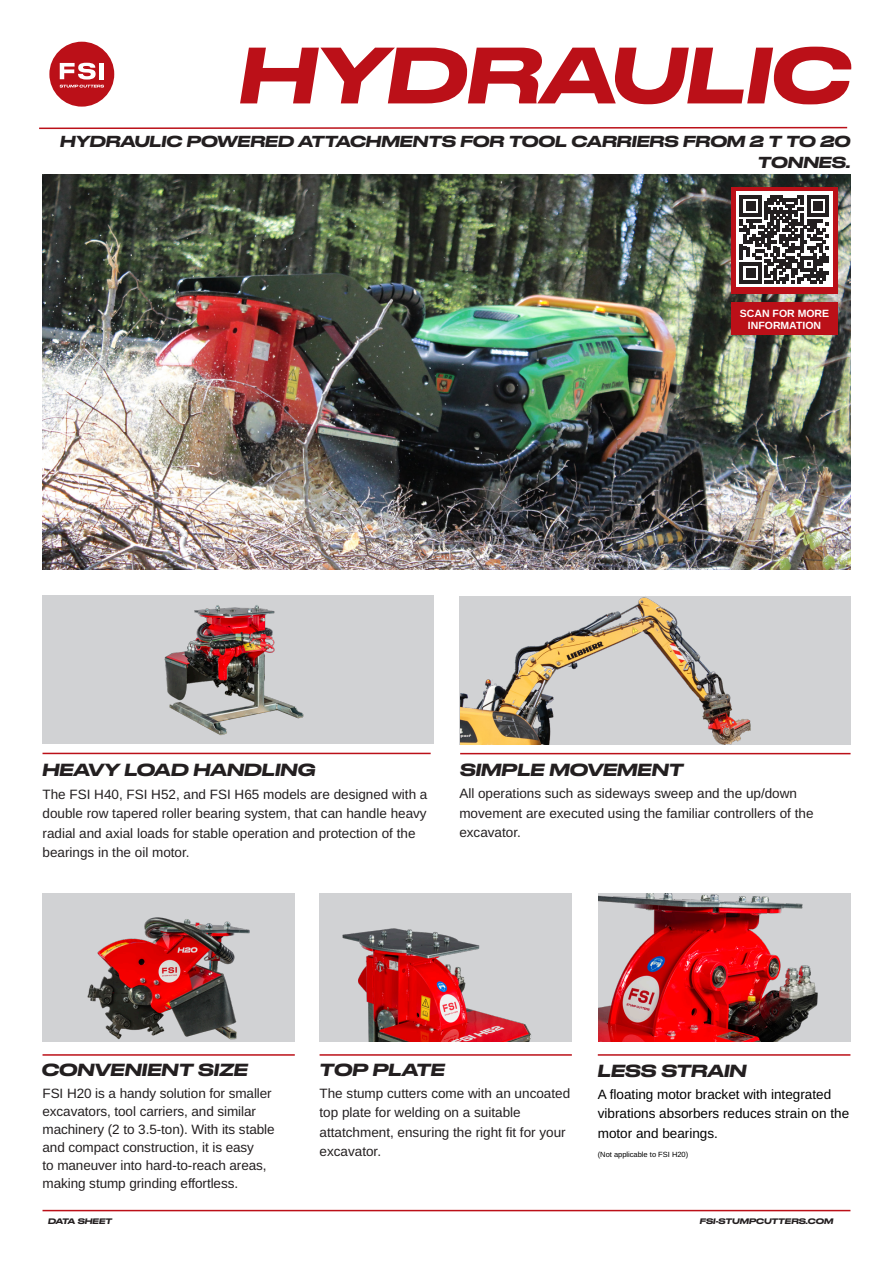
<style>
.page{position:relative;width:893px;height:1263px;background:#fff}
.page>*{position:absolute;margin:0;border:0;box-sizing:border-box;transform-origin:0 0}
.t1{font:italic 500 75px "Druk Wide LCG";color:#bb1018}
.t2{font:italic 500 16.5px "Druk Wide LCG";color:#231f20}
.t3{font:italic 500 15px/21px "Druk Wide LCG";color:#231f20;text-align:right}
.t4{font:13.5px/19.5px "Arimo";color:#231f20}
.t5{font:13.5px/19.5px "Arimo";color:#000}
.t6{font:10.5px/12px "Arimo";color:#fff;text-align:center}
.t7{font:italic 500 7.5px "Druk Wide LCG";color:#231f20}
.t8{font:7.5px "Arimo";color:#000}
</style>
<div class="page">
<img style="left:43px;top:175px;width:807px;height:395px">
<div style="left:43px;top:893px;width:252px;height:149px;background:#d1d2d4"></div>
<div style="left:320px;top:893px;width:252px;height:149px;background:#d1d2d4"></div>
<svg style="left:39px;top:126px;width:809px;height:4px"></svg>
<hr style="left:43px;top:1210px;width:807px;height:1px;background:#bb1018">
<hr style="left:43px;top:1054px;width:252px;height:2px;background:#bb1018">
<hr style="left:43px;top:753px;width:388px;height:1px;background:#bb1018">
<hr style="left:460px;top:753px;width:391px;height:1px;background:#bb1018">
<hr style="left:320px;top:1054px;width:252px;height:2px;background:#bb1018">
<hr style="left:598px;top:1054px;width:252px;height:2px;background:#bb1018">
<div style="left:43px;top:595px;width:391px;height:149px;background:#d1d2d4"></div>
<div style="left:459px;top:596px;width:391px;height:148px;background:#d1d2d4"></div>
<div style="left:731px;top:188px;width:107px;height:106px;background:#bb1018"></div>
<div style="left:731px;top:302px;width:107px;height:33px;background:#bb1018"></div>
<div style="left:49px;top:42px;width:65px;height:65px;background:#bb1018;border-radius:50%"></div>
<svg style="left:60px;top:63px;width:44px;height:25px"></svg>
<img style="left:598px;top:893px;width:252px;height:149px">
<img style="left:87px;top:917px;width:163px;height:123px">
<img style="left:342px;top:928px;width:189px;height:114px">
<img style="left:164px;top:605px;width:140px;height:131px">
<img style="left:460px;top:597px;width:291px;height:147px">
<svg style="left:736px;top:192px;width:97px;height:95px"></svg>
<svg style="left:740px;top:195px;width:88px;height:88px"></svg>
<h1 class="t1" style="left:239px;top:14px;width:613px">HYDRAULIC</h1>
<p class="t3" style="left:60px;top:130px;width:792px">HYDRAULIC POWERED ATTACHMENTS FOR TOOL CARRIERS FROM 2 T TO 20<br>TONNES.</p>
<p class="t6" style="left:740px;top:308px;width:91px">SCAN FOR MORE<br>INFORMATION</p>
<p class="t2" style="left:43px;top:756px;width:274px">HEAVY LOAD HANDLING</p>
<p class="t4" style="left:43px;top:784px;width:386px">The FSI H40, FSI H52, and FSI H65 models are designed with a double row tapered roller bearing system, that can handle heavy radial and axial loads for stable operation and protection of the bearings in the oil motor.</p>
<p class="t2" style="left:460px;top:756px;width:225px">SIMPLE MOVEMENT</p>
<p class="t4" style="left:459px;top:784px;width:356px">All operations such as sideways sweep and the up/down movement are executed using the familiar controllers of the excavator.</p>
<p class="t2" style="left:42px;top:1056px;width:208px">CONVENIENT SIZE</p>
<p class="t2" style="left:320px;top:1056px;width:127px">TOP PLATE</p>
<p class="t2" style="left:598px;top:1057px;width:150px">LESS STRAIN</p>
<p class="t4" style="left:43px;top:1084px;width:234px;line-height:18px">FSI H20 is a handy solution for smaller excavators, tool carriers, and similar machinery (2 to 3.5-ton). With its stable and compact construction, it is easy<br>to maneuver into hard-to-reach areas, making stump grinding effortless.</p>
<p class="t4" style="left:320px;top:1083px;width:252px">The stump cutters come with an uncoated top plate for welding on a suitable attatchment, ensuring the right fit for your excavator.</p>
<p class="t5" style="left:598px;top:1084px;width:253px">A floating motor bracket with integrated vibrations absorbers reduces strain on the motor and bearings.</p>
<p class="t8" style="left:598px;top:1149px;width:92px">(Not applicable to FSI H20)</p>
<p class="t7" style="left:48px;top:1215px;width:65px">DATA SHEET</p>
<p class="t7" style="left:700px;top:1215px;width:135px">FSI-STUMPCUTTERS.COM</p>
</div>
